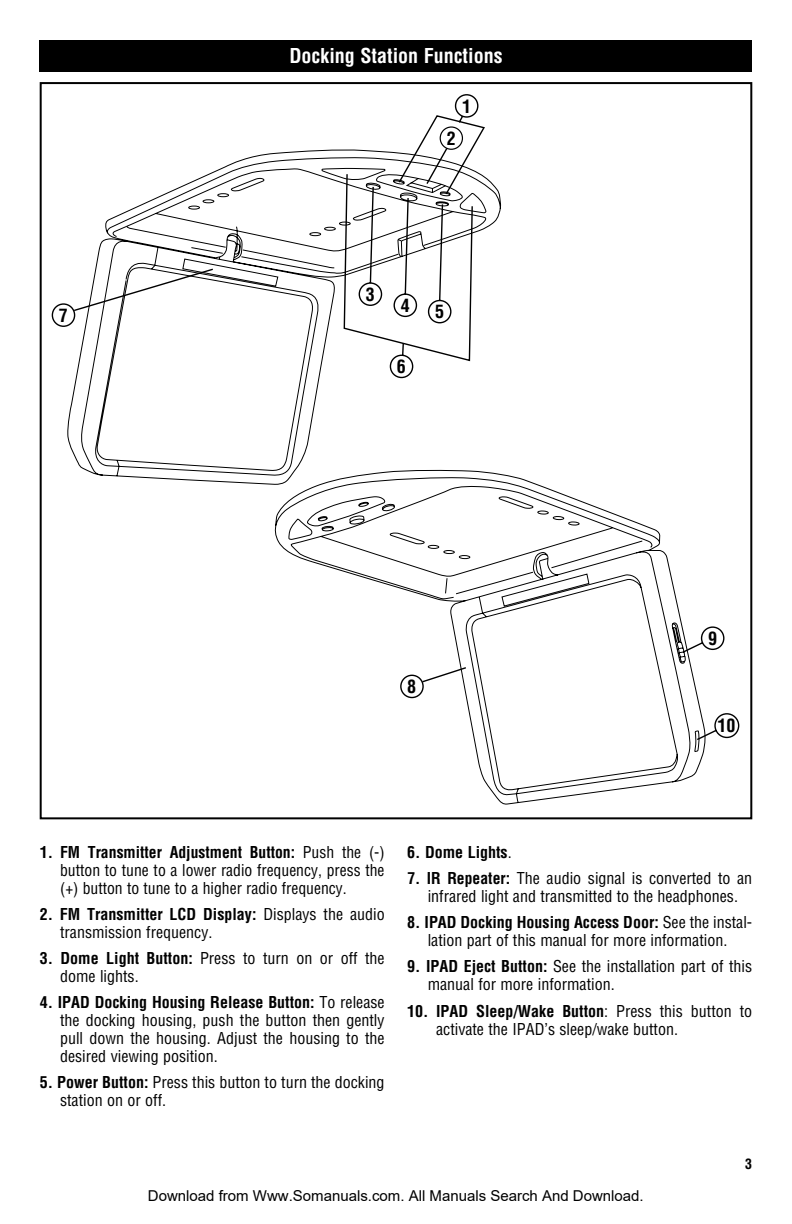
<style>
.page{position:relative;width:792px;height:1224px;background:#fff}
.page>*{position:absolute;margin:0;border:0;box-sizing:border-box;transform-origin:0 0}
.t1{font:700 condensed 20px "Helvetica";color:#fff}
.t2{font:700 condensed 18px "Helvetica";color:#000}
.t3{font:condensed 16px/18px "Helvetica";color:#000}
.t4{font:700 condensed 16px "Helvetica";color:#000}
.t5{font:15px "Arial";color:#000}
.t6{font:700 condensed 14px "Helvetica";color:#000}
.s1{font-weight:700}
.s2{font-weight:400}
</style>
<div class="page">
<div style="left:40px;top:40px;width:712px;height:31px;background:#000"></div>
<svg style="left:67px;top:149px;width:639px;height:655px"></svg>
<svg style="left:393px;top:94px;width:93px;height:230px"></svg>
<svg style="left:51px;top:173px;width:423px;height:189px"></svg>
<svg style="left:389px;top:342px;width:25px;height:37px"></svg>
<svg style="left:681px;top:626px;width:44px;height:28px"></svg>
<svg style="left:695px;top:712px;width:45px;height:29px"></svg>
<svg style="left:399px;top:666px;width:69px;height:33px"></svg>
<p class="t1" style="left:289px;top:44px;width:215px">Docking Station Functions</p>
<p class="t2" style="left:462px;top:95px;width:10px">1</p>
<p class="t2" style="left:59px;top:304px;width:11px">7</p>
<p class="t2" style="left:447px;top:127px;width:10px">2</p>
<p class="t2" style="left:366px;top:283px;width:10px">3</p>
<p class="t2" style="left:401px;top:294px;width:10px">4</p>
<p class="t2" style="left:435px;top:301px;width:10px">5</p>
<p class="t2" style="left:397px;top:356px;width:10px">6</p>
<p class="t2" style="left:407px;top:676px;width:10px">8</p>
<p class="t2" style="left:708px;top:627px;width:10px">9</p>
<p class="t2" style="left:718px;top:715px;width:19px">10</p>
<p class="t3" style="left:60px;top:843px;width:326px;text-align:justify;text-indent:-20px"><span class="s1">1. FM Transmitter Adjustment Button:</span> Push the (-) button to tune to a lower radio frequency, press the (+) button to tune to a higher radio frequency.</p>
<p class="t3" style="left:60px;top:905px;width:326px;text-indent:-20px"><span class="s1">2. FM Transmitter LCD Display:</span> Displays the audio transmission frequency.</p>
<p class="t3" style="left:60px;top:949px;width:326px;text-indent:-20px"><span class="s1">3. Dome Light Button:</span> Press to turn on or off the dome lights.</p>
<p class="t3" style="left:60px;top:993px;width:326px;text-align:justify;text-indent:-20px"><span class="s1">4. IPAD Docking Housing Release Button:</span> To release the docking housing, push the button then gently pull down the housing. Adjust the housing to the desired viewing position.</p>
<p class="t3" style="left:60px;top:1073px;width:326px;text-indent:-20px"><span class="s1">5. Power Button:</span> Press this button to turn the docking station on or off.</p>
<p class="t4" style="left:407px;top:842px;width:106px">6. Dome Lights<span class="s2">.</span></p>
<p class="t3" style="left:407px;top:869px;width:346px;text-align:center"><span class="s1">7. IR Repeater:</span> The audio signal is converted to an infrared light and transmitted to the headphones.</p>
<p class="t3" style="left:407px;top:913px;width:346px;text-align:center"><span class="s1">8. IPAD Docking Housing Access Door:</span> See the instal&shy;lation part of this manual for more information.</p>
<p class="t3" style="left:428px;top:957px;width:326px;text-indent:-20px"><span class="s1">9. IPAD Eject Button:</span> See the installation part of this manual for more information.</p>
<p class="t3" style="left:436px;top:1002px;width:318px;text-indent:-29px"><span class="s1">10. IPAD Sleep/Wake Button</span>: Press this button to activate the IPAD’s sleep/wake button.</p>
<p class="t6" style="left:745px;top:1156px;width:8px">3</p>
<p class="t5" style="left:148px;top:1187px;width:497px">Download from Www.Somanuals.com. All Manuals Search And Download.</p>
</div>
